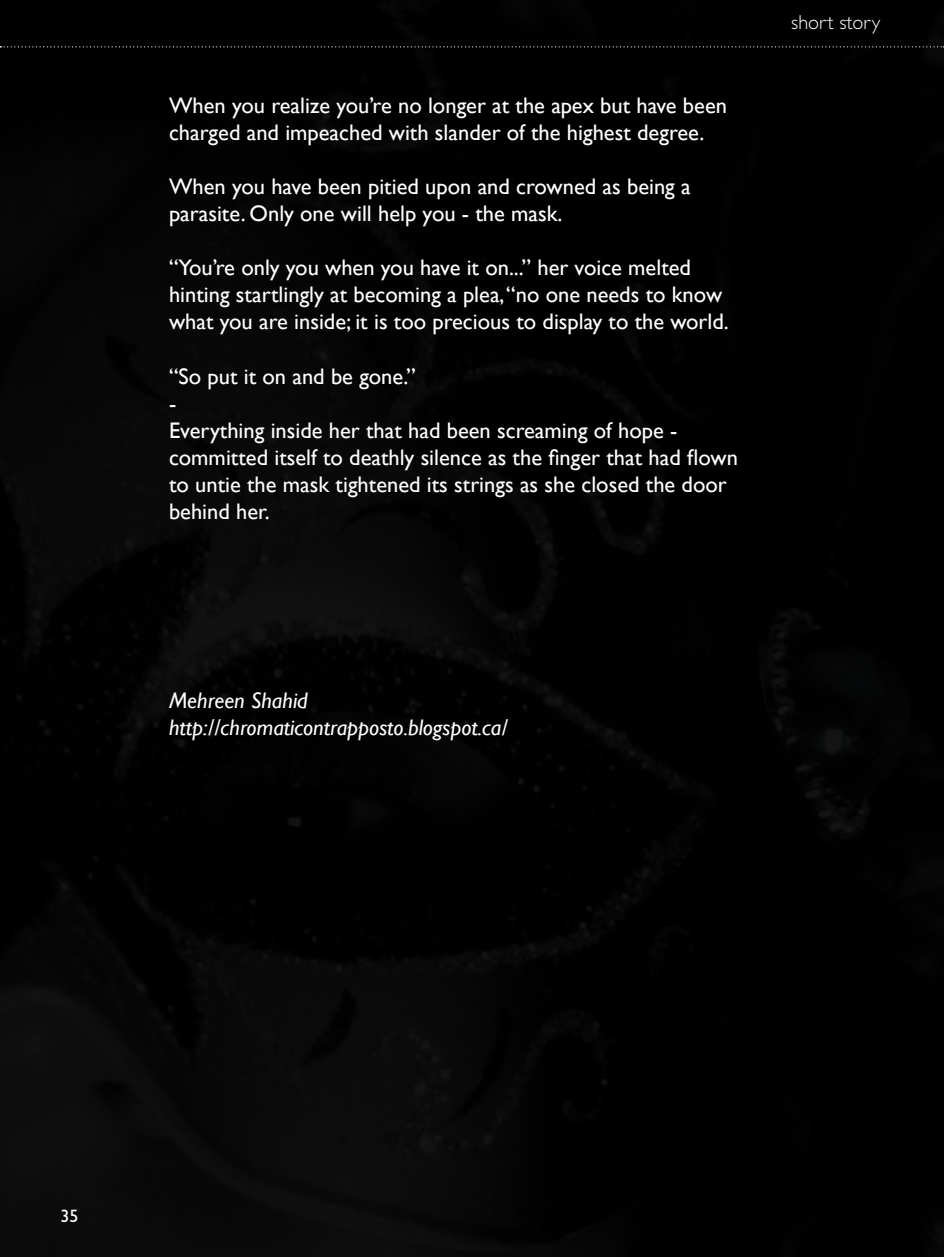
<style>
.page{position:relative;width:944px;height:1257px;background:#fff}
.page>*{position:absolute;margin:0;border:0;box-sizing:border-box;transform-origin:0 0}
.t1{font:22.5px/27px "Gill Sans";color:#fff}
.t2{font:italic 22.5px/27px "Gill Sans";color:#fff}
.t3{font:300 20.25px "Gill Sans Std";color:#fff}
.t4{font:18px "Gill Sans Std";color:#fff}
</style>
<div class="page">
<img style="left:0;top:0;width:944px;height:1256px">
<svg style="left:0;top:46px;width:944px;height:1px"></svg>
<p class="t1" style="left:169px;top:92px;width:559px">When you realize you’re no longer at the apex but have been charged and impeached with slander of the highest degree.</p>
<p class="t1" style="left:169px;top:173px;width:523px">When you have been pitied upon and crowned as being a parasite. Only one will help you - the mask.</p>
<p class="t1" style="left:169px;top:254px;width:561px">“You’re only you when you have it on...” her voice melted hinting startlingly at becoming a plea, “no one needs to know what you are inside; it is too precious to display to the world.</p>
<p class="t1" style="left:169px;top:362px;width:570px">“So put it on and be gone.”<br>-<br>Everything inside her that had been screaming of hope - committed itself to deathly silence as the finger that had flown to untie the mask tightened its strings as she closed the door behind her.</p>
<p class="t3" style="left:791px;top:11px;width:91px">short story</p>
<p class="t2" style="left:169px;top:686px;width:340px">Mehreen Shahid http://chromaticontrapposto.blogspot.ca/</p>
<p class="t4" style="left:61px;top:1205px;width:19px">35</p>
</div>
